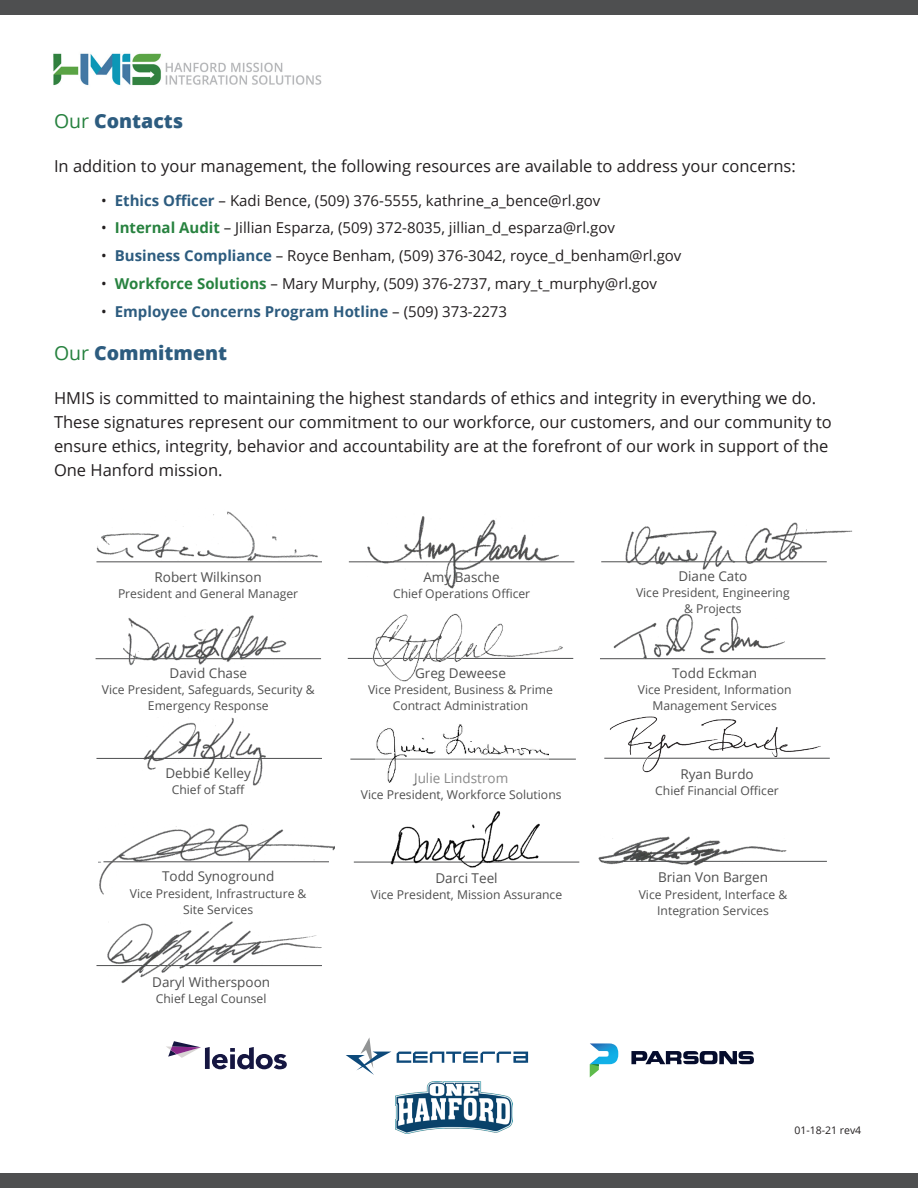
<style>
.page{position:relative;width:918px;height:1188px;background:#fff}
.page>*{position:absolute;margin:0;border:0;box-sizing:border-box;transform-origin:0 0}
.Headers{font:800 19.5px "Open Sans";color:#2d5c7f}
.t1{font:16.5px/24px "Open Sans";color:#231f20}
.t2{font:15px "Open Sans";color:#231f20}
.t3{font:700 15px "Open Sans";color:#2d5c7f}
.Signatures{font:13.5px "Open Sans";color:#4f4f4f}
.Signatures-2{font:12.15px/16.2px "Open Sans";color:#4f4f4f;text-align:center}
.t4{font:10.5px "Open Sans";color:#231f20}
.s1{font-weight:400;color:#27823f}
.s2{font-weight:700;color:#2d5c7f}
.s3{font-weight:700;color:#27823f}
.s4{font-weight:400;color:#231f20}
</style>
<div class="page">
<img style="left:53px;top:53px;width:269px;height:33px">
<div style="left:0;top:1173px;width:918px;height:15px;background:#4e4f50"></div>
<div style="left:0;top:0;width:918px;height:15px;background:#4e4f50"></div>
<svg style="left:166px;top:1041px;width:121px;height:28px"></svg>
<svg style="left:397px;top:1052px;width:131px;height:11px"></svg>
<svg style="left:346px;top:1037px;width:45px;height:38px"></svg>
<svg style="left:631px;top:1051px;width:123px;height:13px"></svg>
<svg style="left:590px;top:1043px;width:28px;height:34px"></svg>
<img style="left:395px;top:1081px;width:117px;height:53px">
<hr style="left:96px;top:562px;width:226px;height:1px;background:#4e4f50">
<img style="left:96px;top:511px;width:222px;height:50px">
<hr style="left:349px;top:562px;width:225px;height:1px;background:#4e4f50">
<img style="left:363px;top:516px;width:198px;height:72px">
<hr style="left:350px;top:759px;width:226px;height:1px;background:#4e4f50">
<img style="left:376px;top:724px;width:173px;height:59px">
<hr style="left:601px;top:561px;width:226px;height:1px;background:#4e4f50">
<img style="left:623px;top:523px;width:230px;height:47px">
<hr style="left:96px;top:658px;width:225px;height:1px;background:#4e4f50">
<img style="left:122px;top:615px;width:165px;height:51px">
<hr style="left:600px;top:658px;width:225px;height:1px;background:#4e4f50">
<img style="left:611px;top:613px;width:175px;height:47px">
<hr style="left:96px;top:758px;width:226px;height:1px;background:#4e4f50">
<img style="left:143px;top:718px;width:124px;height:68px">
<img style="left:98px;top:824px;width:237px;height:71px">
<hr style="left:601px;top:861px;width:226px;height:1px;background:#4e4f50">
<img style="left:599px;top:836px;width:188px;height:30px">
<hr style="left:96px;top:965px;width:226px;height:1px;background:#4e4f50">
<img style="left:107px;top:921px;width:214px;height:62px">
<hr style="left:348px;top:658px;width:225px;height:1px;background:#4e4f50">
<img style="left:361px;top:613px;width:207px;height:69px">
<hr style="left:354px;top:862px;width:225px;height:1px;background:#4e4f50">
<img style="left:390px;top:811px;width:153px;height:57px">
<hr style="left:604px;top:758px;width:226px;height:1px;background:#4e4f50">
<img style="left:604px;top:716px;width:221px;height:57px">
<p class="Headers" style="left:54px;top:106px;width:131px"><span class="s1">Our</span> Contacts</p>
<p class="t1" style="left:54px;top:154px;width:743px">In addition to your management, the following resources are available to address your concerns:</p>
<p class="t2" style="left:101px;top:190px;width:501px">• <span class="s2">Ethics Officer</span> – Kadi Bence, (509) 376-5555, kathrine_a_bence@rl.gov</p>
<p class="t2" style="left:101px;top:218px;width:515px">• <span class="s3">Internal Audit</span> – Jillian Esparza, (509) 372-8035, jillian_d_esparza@rl.gov</p>
<p class="t2" style="left:101px;top:245px;width:582px">• <span class="s2">Business Compliance</span> – Royce Benham, (509) 376-3042, royce_d_benham@rl.gov</p>
<p class="t2" style="left:101px;top:273px;width:557px">• <span class="s3">Workforce Solutions</span> – Mary Murphy, (509) 376-2737, mary_t_murphy@rl.gov</p>
<p class="t3" style="left:101px;top:300px;width:407px"><span class="s4">•</span> Employee Concerns Program Hotline <span class="s4">– (509) 373-2273</span></p>
<p class="Headers" style="left:54px;top:338px;width:175px"><span class="s1">Our</span> Commitment</p>
<p class="t1" style="left:54px;top:386px;width:779px">HMIS is committed to maintaining the highest standards of ethics and integrity in everything we do.<br>These signatures represent our commitment to our workforce, our customers, and our community to ensure ethics, integrity, behavior and accountability are at the forefront of our work in support of the One Hanford mission.</p>
<p class="Signatures" style="left:155px;top:568px;width:109px">Robert Wilkinson</p>
<p class="Signatures-2" style="left:118px;top:585px;width:182px">President and General Manager</p>
<p class="Signatures" style="left:423px;top:568px;width:78px">Amy Basche</p>
<p class="Signatures-2" style="left:393px;top:585px;width:139px">Chief Operations Officer</p>
<p class="Signatures" style="left:678px;top:566px;width:71px">Diane Cato</p>
<p class="Signatures-2" style="left:636px;top:584px;width:155px">Vice President, Engineering &amp; Projects</p>
<p class="Signatures" style="left:170px;top:663px;width:79px">David Chase</p>
<p class="Signatures-2" style="left:102px;top:681px;width:214px">Vice President, Safeguards, Security &amp;<br>Emergency Response</p>
<p class="Signatures" style="left:415px;top:664px;width:92px">Greg Deweese</p>
<p class="Signatures-2" style="left:368px;top:681px;width:186px">Vice President, Business &amp; Prime<br>Contract Administration</p>
<p class="Signatures" style="left:672px;top:663px;width:87px">Todd Eckman</p>
<p class="Signatures-2" style="left:638px;top:681px;width:155px">Vice President, Information<br>Management Services</p>
<p class="Signatures" style="left:165px;top:764px;width:87px">Debbie Kelley</p>
<p class="Signatures-2" style="left:172px;top:781px;width:75px">Chief of Staff</p>
<p class="Signatures" style="left:414px;top:769px;width:96px">Julie Lindstrom</p>
<p class="Signatures-2" style="left:361px;top:786px;width:202px">Vice President, Workforce Solutions</p>
<p class="Signatures" style="left:680px;top:765px;width:75px">Ryan Burdo</p>
<p class="Signatures-2" style="left:655px;top:783px;width:125px">Chief Financial Officer</p>
<p class="Signatures" style="left:162px;top:867px;width:114px">Todd Synoground</p>
<p class="Signatures-2" style="left:130px;top:885px;width:178px">Vice President, Infrastructure &amp;<br>Site Services</p>
<p class="Signatures" style="left:435px;top:869px;width:64px">Darci Teel</p>
<p class="Signatures-2" style="left:371px;top:886px;width:193px">Vice President, Mission Assurance</p>
<p class="Signatures" style="left:658px;top:868px;width:111px">Brian Von Bargen</p>
<p class="Signatures-2" style="left:639px;top:886px;width:150px">Vice President, Interface &amp;<br>Integration Services</p>
<p class="Signatures" style="left:152px;top:972px;width:119px">Daryl Witherspoon</p>
<p class="Signatures-2" style="left:156px;top:990px;width:112px">Chief Legal Counsel</p>
<p class="t4" style="left:794px;top:1123px;width:68px">01-18-21 rev4</p>
</div>
